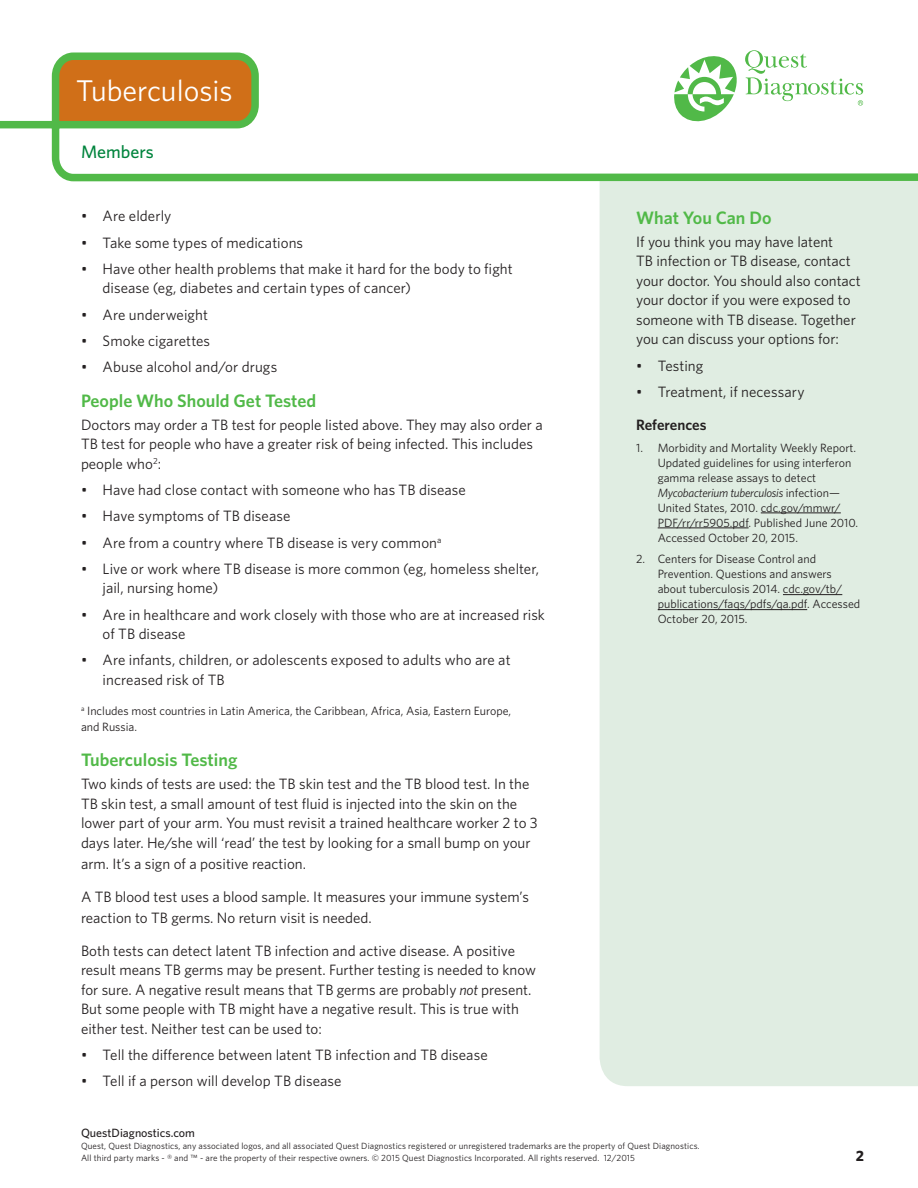
<style>
.page{position:relative;width:918px;height:1188px;background:#fff}
.page>*{position:absolute;margin:0;border:0;box-sizing:border-box;transform-origin:0 0}
.spotllight-head_2{font:30px "Whitney";color:#fff}
.Subhead_One_Whitney{font:600 18px "Whitney";color:#51b948}
.Communications_Ident{font:500 18px "Whitney";color:#00843d}
.Body_Copy_Whitney_Bo{font:15px/19.5px "Whitney";color:#231f20}
.Body_Copy_After_1st{font:15px/19.5px "Whitney";color:#231f20}
.Refernce_Header_Whit{font:600 15px "Whitney";color:#231f20}
.Body_Copy{font:700 15px "Whitney";color:#231f20}
.footnote_info{font:12px/15px "Whitney";color:#231f20}
.t1{font:500 12px "Whitney";color:#231f20}
.t2{font:9px/12px "Whitney";letter-spacing:.01em;color:#231f20}
.s1{font-style:italic}
</style>
<div class="page">
<div style="left:600px;top:185px;width:318px;height:901px;background:#e0ede2"></div>
<svg style="left:0;top:52px;width:918px;height:133px"></svg>
<svg style="left:674px;top:53px;width:64px;height:68px"></svg>
<svg style="left:745px;top:50px;width:118px;height:56px"></svg>
<hr style="left:761px;top:513px;width:80px;height:1px;background:#231f20">
<hr style="left:658px;top:528px;width:91px;height:1px;background:#231f20">
<hr style="left:783px;top:594px;width:59px;height:1px;background:#231f20">
<hr style="left:658px;top:609px;width:149px;height:1px;background:#231f20">
<p class="spotllight-head_2" style="left:76px;top:71px;width:158px">Tuberculosis</p>
<p class="Communications_Ident" style="left:81px;top:140px;width:74px">Members</p>
<p class="Body_Copy_Whitney_Bo" style="left:81px;top:206px;width:92px">• Are elderly</p>
<p class="Body_Copy_Whitney_Bo" style="left:81px;top:232px;width:224px">• Take some types of medications</p>
<p class="Body_Copy_Whitney_Bo" style="left:103px;top:259px;width:412px;text-indent:-22px">• Have other health problems that make it hard for the body to fight disease (eg, diabetes and certain types of cancer)</p>
<p class="Body_Copy_Whitney_Bo" style="left:81px;top:304px;width:129px">• Are underweight</p>
<p class="Body_Copy_Whitney_Bo" style="left:81px;top:331px;width:131px">• Smoke cigarettes</p>
<p class="Body_Copy_Whitney_Bo" style="left:81px;top:357px;width:198px">• Abuse alcohol and/or drugs</p>
<p class="Subhead_One_Whitney" style="left:81px;top:388px;width:237px">People Who Should Get Tested</p>
<p class="Body_Copy_After_1st" style="left:81px;top:415px;width:463px">Doctors may order a TB test for people listed above. They may also order a<br>TB test for people who have a greater risk of being infected. This includes people who<sup>2</sup>:</p>
<p class="Body_Copy_Whitney_Bo" style="left:81px;top:480px;width:386px">• Have had close contact with someone who has TB disease</p>
<p class="Body_Copy_Whitney_Bo" style="left:81px;top:506px;width:211px">• Have symptoms of TB disease</p>
<p class="Body_Copy_Whitney_Bo" style="left:81px;top:532px;width:362px">• Are from a country where TB disease is very common<sup>a</sup></p>
<p class="Body_Copy_Whitney_Bo" style="left:103px;top:559px;width:438px;text-indent:-22px">• Live or work where TB disease is more common (eg, homeless shelter, jail, nursing home)</p>
<p class="Body_Copy_Whitney_Bo" style="left:103px;top:604px;width:444px;text-indent:-22px">• Are in healthcare and work closely with those who are at increased risk of TB disease</p>
<p class="Body_Copy_Whitney_Bo" style="left:103px;top:650px;width:410px;text-indent:-22px">• Are infants, children, or adolescents exposed to adults who are at increased risk of TB</p>
<p class="footnote_info" style="left:81px;top:702px;width:432px;line-height:16.5px"><sup>a</sup> Includes most countries in Latin America, the Caribbean, Africa, Asia, Eastern Europe, and Russia.</p>
<p class="Subhead_One_Whitney" style="left:81px;top:748px;width:158px">Tuberculosis Testing</p>
<p class="Body_Copy_After_1st" style="left:81px;top:774px;width:458px">Two kinds of tests are used: the TB skin test and the TB blood test. In the TB skin test, a small amount of test fluid is injected into the skin on the lower part of your arm. You must revisit a trained healthcare worker 2 to 3 days later. He/she will ‘read’ the test by looking for a small bump on your</p>
<p class="Body_Copy_After_1st" style="left:81px;top:853px;width:227px">arm. It’s a sign of a positive reaction.</p>
<p class="Body_Copy_Whitney_Bo" style="left:81px;top:886px;width:449px;line-height:21px">A TB blood test uses a blood sample. It measures your immune system’s reaction to TB germs. No return visit is needed.</p>
<p class="Body_Copy_Whitney_Bo" style="left:81px;top:940px;width:456px">Both tests can detect latent TB infection and active disease. A positive result means TB germs may be present. Further testing is needed to know for sure. A negative result means that TB germs are probably <span class="s1">not</span> present.<br>But some people with TB might have a negative result. This is true with either test. Neither test can be used to:</p>
<p class="Body_Copy_Whitney_Bo" style="left:81px;top:1045px;width:408px">• Tell the difference between latent TB infection and TB disease</p>
<p class="Body_Copy_Whitney_Bo" style="left:81px;top:1071px;width:262px">• Tell if a person will develop TB disease</p>
<p class="Subhead_One_Whitney" style="left:636px;top:205px;width:137px">What You Can Do</p>
<p class="Body_Copy_After_1st" style="left:636px;top:232px;width:226px">If you think you may have latent<br>TB infection or TB disease, contact your doctor. You should also contact your doctor if you were exposed to someone with TB disease. Together you can discuss your options for:</p>
<p class="Body_Copy_Whitney_Bo" style="left:636px;top:355px;width:69px">• Testing</p>
<p class="Body_Copy_Whitney_Bo" style="left:636px;top:382px;width:170px">• Treatment, if necessary</p>
<p class="Refernce_Header_Whit" style="left:636px;top:415px;width:72px">References</p>
<p class="footnote_info" style="left:658px;top:440px;width:202px;text-indent:-22px">1. Morbidity and Mortality Weekly Report.<br>Updated guidelines for using interferon gamma release assays to detect <span class="s1">Mycobacterium tuberculosis</span> infection— United States, 2010. cdc.gov/mmwr/ PDF/rr/rr5905.pdf. Published June 2010.<br>Accessed October 20, 2015.</p>
<p class="footnote_info" style="left:658px;top:551px;width:204px;text-indent:-22px">2. Centers for Disease Control and Prevention. Questions and answers about tuberculosis 2014. cdc.gov/tb/ publications/faqs/pdfs/qa.pdf. Accessed October 20, 2015.</p>
<p class="t1" style="left:81px;top:1125px;width:116px">QuestDiagnostics.com</p>
<p class="t2" style="left:81px;top:1140px;width:620px">Quest, Quest Diagnostics, any associated logos, and all associated Quest Diagnostics registered or unregistered trademarks are the property of Quest Diagnostics.<br>All third party marks - ® and ™ - are the property of their respective owners. © 2015 Quest Diagnostics Incorporated. All rights reserved. 12/2015</p>
<p class="Body_Copy" style="left:856px;top:1146px;width:10px">2</p>
</div>
